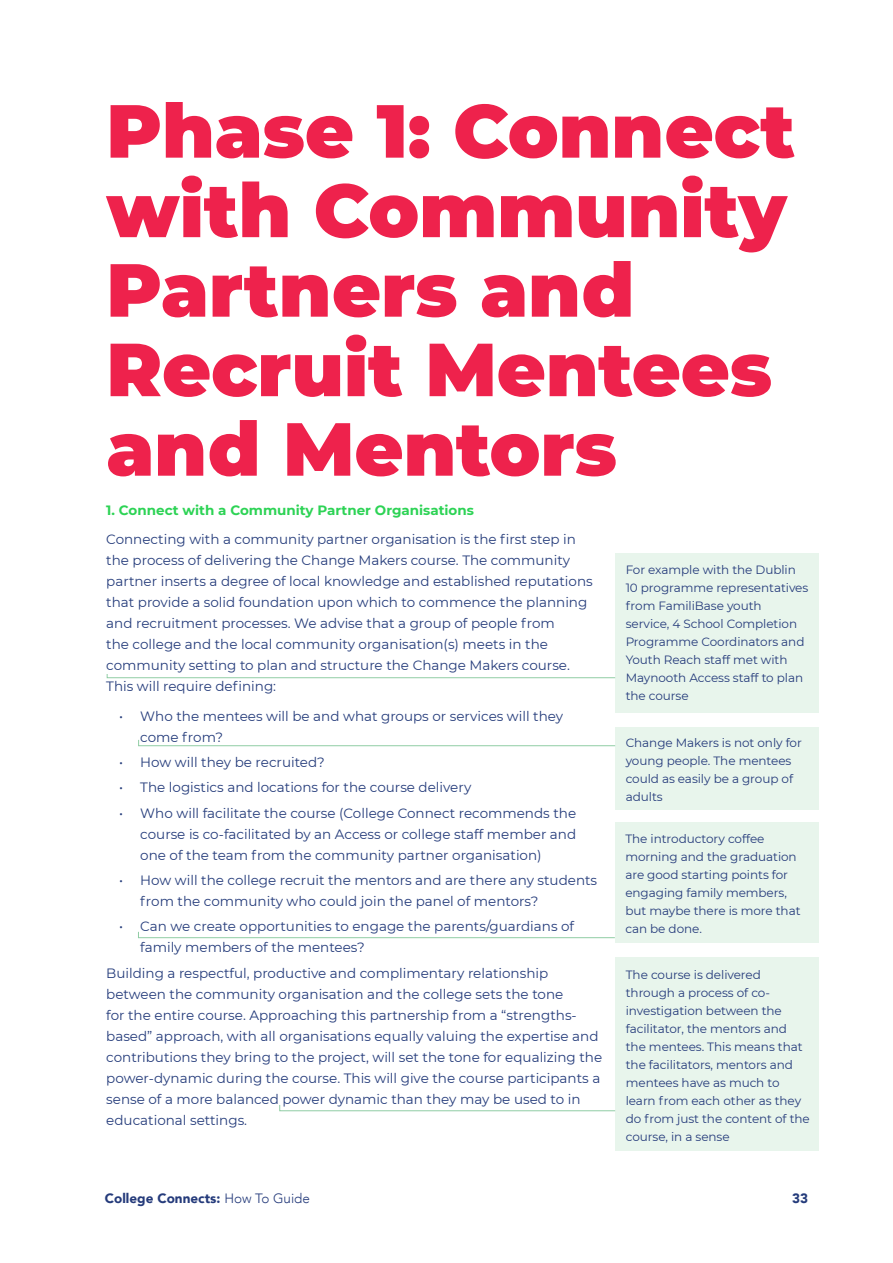
<style>
.page{position:relative;width:893px;height:1263px;background:#fff}
.page>*{position:absolute;margin:0;border:0;box-sizing:border-box;transform-origin:0 0}
.t1{font:900 75px/79.5px "Montserrat";color:#ee224c}
.t2{font:13.5px/21px "Montserrat";color:#253c7b}
.t3{font:700 13.5px "Montserrat";color:#2dd355}
.t4{font:900 13.5px "Avenir";color:#253b7b}
.t5{font:900 13.5px "Avenir";color:#253c7b}
.t6{font:12px/18px "Montserrat";letter-spacing:-.005em;color:#253b7b}
.s1{font-weight:300}
</style>
<div class="page">
<div style="left:615px;top:553px;width:204px;height:160px;background:#e8f5ec"></div>
<svg style="left:106px;top:674px;width:510px;height:4px"></svg>
<div style="left:615px;top:727px;width:204px;height:82px;background:#e8f5ec"></div>
<svg style="left:138px;top:739px;width:478px;height:7px"></svg>
<div style="left:615px;top:822px;width:203px;height:121px;background:#e8f5ec"></div>
<svg style="left:138px;top:931px;width:477px;height:7px"></svg>
<div style="left:615px;top:958px;width:204px;height:193px;background:#e8f5ec"></div>
<svg style="left:279px;top:1105px;width:337px;height:6px"></svg>
<h1 class="t1" style="left:106px;top:87px;width:690px">Phase 1: Connect with Community<br>Partners and<br>Recruit Mentees and Mentors</h1>
<p class="t3" style="left:106px;top:500px;width:369px">1. Connect with a Community Partner Organisations</p>
<p class="t2" style="left:106px;top:529px;width:488px">Connecting with a community partner organisation is the first step in the process of delivering the Change Makers course. The community partner inserts a degree of local knowledge and established reputations that provide a solid foundation upon which to commence the planning and recruitment processes. We advise that a group of people from<br>the college and the local community organisation(s) meets in the community setting to plan and structure the Change Makers course.<br>This will require defining:</p>
<p class="t2" style="left:140px;top:705px;width:424px;text-indent:-21px">• Who the mentees will be and what groups or services will they come from?</p>
<p class="t2" style="left:119px;top:751px;width:207px">• How will they be recruited?</p>
<p class="t2" style="left:119px;top:777px;width:354px">• The logistics and locations for the course delivery</p>
<p class="t2" style="left:140px;top:802px;width:437px;text-align:justify;text-indent:-21px">• Who will facilitate the course (College Connect recommends the course is co-facilitated by an Access or college staff member and one of the team from the community partner organisation)</p>
<p class="t2" style="left:140px;top:869px;width:458px;text-indent:-21px">• How will the college recruit the mentors and are there any students from the community who could join the panel of mentors?</p>
<p class="t2" style="left:140px;top:915px;width:435px;text-indent:-21px">• Can we create opportunities to engage the parents/guardians of family members of the mentees?</p>
<p class="t2" style="left:106px;top:962px;width:497px">Building a respectful, productive and complimentary relationship between the community organisation and the college sets the tone<br>for the entire course. Approaching this partnership from a “strengths&shy;based” approach, with all organisations equally valuing the expertise and contributions they bring to the project, will set the tone for equalizing the power-dynamic during the course. This will give the course participants a sense of a more balanced power dynamic than they may be used to in educational settings.</p>
<p class="t6" style="left:626px;top:560px;width:184px">For example with the Dublin<br>10 programme representatives from FamiliBase youth service, 4 School Completion<br>Programme Coordinators and<br>Youth Reach staff met with<br>Maynooth Access staff to plan the course</p>
<p class="t6" style="left:626px;top:734px;width:178px">Change Makers is not only for young people. The mentees could as easily be a group of adults</p>
<p class="t6" style="left:625px;top:829px;width:177px">The introductory coffee morning and the graduation are good starting points for engaging family members, but maybe there is more that can be done.</p>
<p class="t6" style="left:626px;top:965px;width:186px">The course is delivered through a process of co&shy;investigation between the facilitator, the mentors and the mentees. This means that the facilitators, mentors and mentees have as much to learn from each other as they do from just the content of the course, in a sense</p>
<p class="t4" style="left:105px;top:1187px;width:207px">College Connects: <span class="s1">How To Guide</span></p>
<p class="t5" style="left:792px;top:1187px;width:17px">33</p>
</div>
